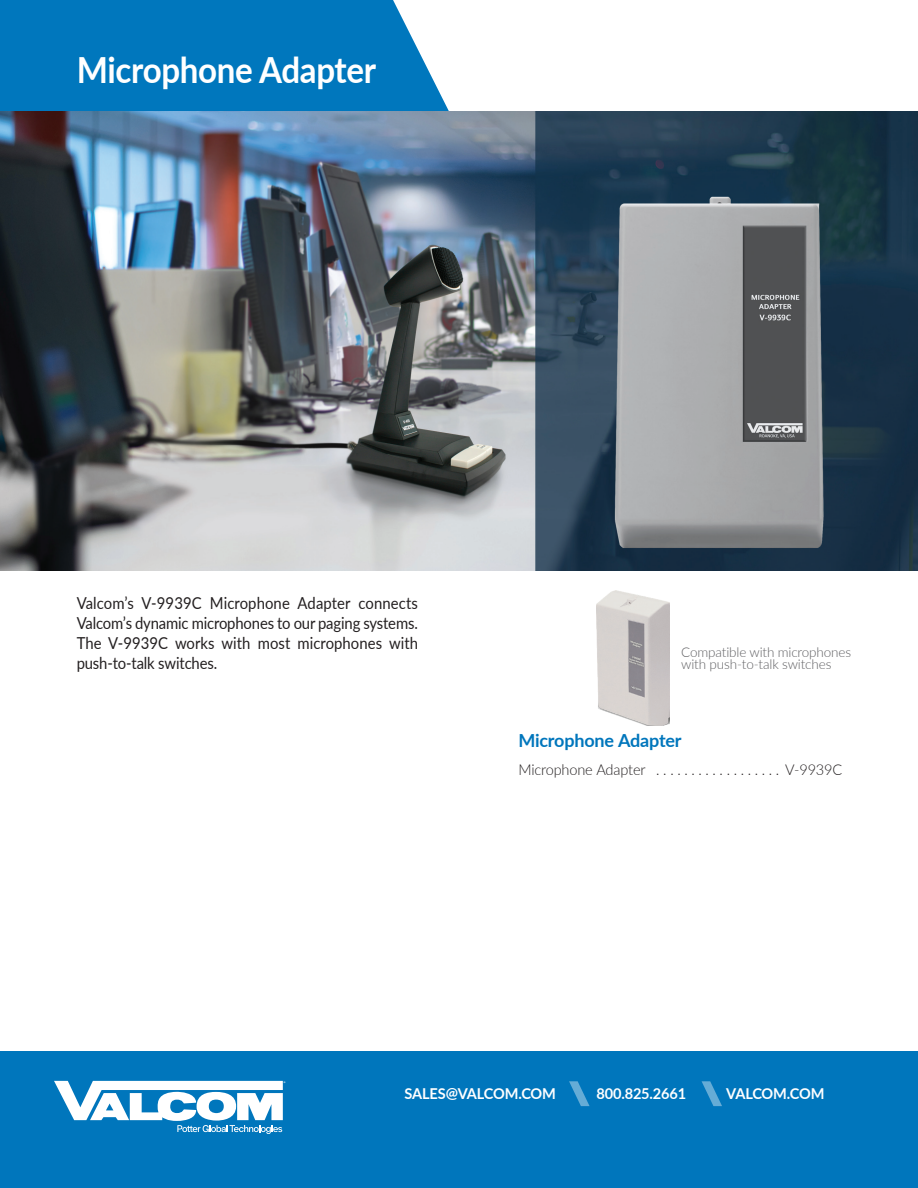
<style>
.page{position:relative;width:918px;height:1188px;background:#fff}
.page>*{position:absolute;margin:0;border:0;box-sizing:border-box;transform-origin:0 0}
.t1{font:700 36px "Lato";letter-spacing:-.01em;color:#fff;scale:.92 1}
.t2{font:700 18px "Lato";letter-spacing:-.01em;color:#0076bc}
.t3{font:16.5px/19.8px "Lato";letter-spacing:.005em;color:#231f20;text-align:justify;scale:.9 1}
.t4{font:300 15px "Lato";letter-spacing:-.01em;color:#231f20}
.t5{font:700 15px "Lato";letter-spacing:-.01em;color:#fff}
.t6{font:300 13.5px/12.5px "Lato";letter-spacing:-.01em;color:#5f5f62}
.t7{font:5.25px "Myriad Pro";color:#fff}
</style>
<div class="page">
<div style="left:0;top:1051px;width:918px;height:137px;background:#0076bc"></div>
<svg style="left:569px;top:1081px;width:21px;height:25px"></svg>
<svg style="left:702px;top:1081px;width:20px;height:25px"></svg>
<div style="left:0;top:0;width:449px;height:111px;background:#0077bd"></div>
<svg style="left:54px;top:1081px;width:229px;height:53px"></svg>
<img style="left:0;top:112px;width:918px;height:458px">
<img style="left:597px;top:591px;width:73px;height:134px">
<h1 class="t1" style="left:77px;top:43px;width:327px">Microphone Adapter</h1>
<p class="t3" style="left:77px;top:593px;width:381px">Valcom’s V-9939C Microphone Adapter connects Valcom’s dynamic microphones to our paging systems.<br>The V-9939C works with most microphones with push-to-talk switches.</p>
<p class="t6" style="left:681px;top:645px;width:171px">Compatible with microphones with push-to-talk switches</p>
<p class="t2" style="left:518px;top:727px;width:165px">Microphone Adapter</p>
<p class="t4" style="left:518px;top:759px;width:326px">Microphone Adapter . . . . . . . . . . . . . . . . . . V-9939C</p>
<p class="t7" style="left:284px;top:1080px;width:4px">®</p>
<p class="t5" style="left:405px;top:1082px;width:153px">SALES@VALCOM.COM</p>
<p class="t5" style="left:597px;top:1082px;width:91px">800.825.2661</p>
<p class="t5" style="left:726px;top:1082px;width:100px">VALCOM.COM</p>
</div>
